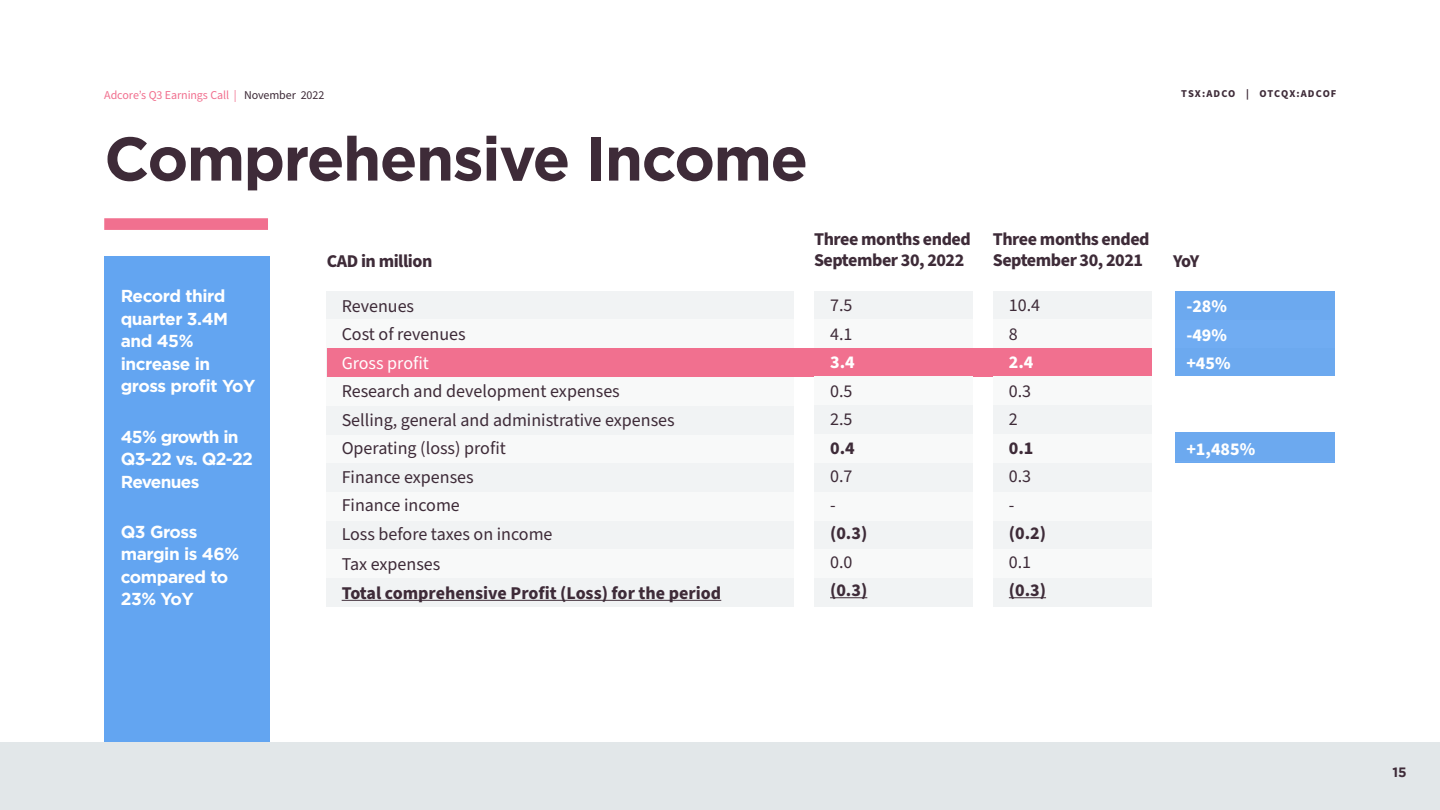
<style>
.page{position:relative;width:1440px;height:810px;background:#fff}
.page>*{position:absolute;margin:0;border:0;box-sizing:border-box;transform-origin:0 0}
.t1{font:700 61.5px "Homepage Baukasten";letter-spacing:-.025em;color:#3e2b38}
.t2{font:18px/28.5px "Source Sans Pro";color:#3e2b38}
.t3{font:700 18px/21.6px "Source Sans Pro";letter-spacing:-.025em;color:#3e2b38}
.t4{font:700 18px "Source Sans Pro";color:#3e2b38}
.t5{font:700 18px/28.5px "Source Sans Pro";color:#fff}
.t6{font:18px "Source Sans Pro";color:#fff}
.t7{font:700 17.25px/22.5px "Homepage Baukasten";letter-spacing:-.025em;color:#fff}
.t8{font:700 13.5px "Homepage Baukasten";color:#3e2b38}
.t9{font:12px "Source Sans Pro";letter-spacing:-.01em;color:#f1708f}
.t10{font:700 10.5px "Source Sans Pro";letter-spacing:.095em;color:#3e2b38}
.s1{color:#3e2b38}
</style>
<div class="page">
<div style="left:0;top:742px;width:1440px;height:68px;background:#e2e7e9"></div>
<div style="left:104px;top:218px;width:164px;height:12px;background:#f1708f"></div>
<div style="left:1175px;top:291px;width:160px;height:316px;background:#70acf2"></div>
<div style="left:327px;top:291px;width:467px;height:29px;background:#f1f3f4"></div>
<div style="left:327px;top:320px;width:467px;height:28px;background:#f8f9f9"></div>
<div style="left:327px;top:435px;width:467px;height:28px;background:#f8f9f9"></div>
<div style="left:327px;top:348px;width:467px;height:29px;background:#f1708f"></div>
<div style="left:327px;top:463px;width:467px;height:29px;background:#f1f3f4"></div>
<div style="left:327px;top:406px;width:467px;height:28px;background:#f1f3f4"></div>
<div style="left:327px;top:521px;width:467px;height:29px;background:#f1f3f4"></div>
<div style="left:327px;top:578px;width:467px;height:29px;background:#f1f3f4"></div>
<div style="left:327px;top:377px;width:467px;height:28px;background:#f8f9f9"></div>
<div style="left:327px;top:492px;width:467px;height:29px;background:#f8f9f9"></div>
<div style="left:327px;top:549px;width:467px;height:29px;background:#f8f9f9"></div>
<div style="left:814px;top:291px;width:159px;height:28px;background:#f1f3f4"></div>
<div style="left:993px;top:291px;width:159px;height:28px;background:#f1f3f4"></div>
<div style="left:1175px;top:291px;width:160px;height:28px;background:#6ca9ef"></div>
<div style="left:814px;top:319px;width:159px;height:29px;background:#f8f9f9"></div>
<div style="left:814px;top:435px;width:159px;height:28px;background:#f8f9f9"></div>
<div style="left:993px;top:319px;width:159px;height:29px;background:#f8f9f9"></div>
<div style="left:993px;top:435px;width:159px;height:28px;background:#f8f9f9"></div>
<div style="left:814px;top:348px;width:159px;height:29px;background:#f8f9f9"></div>
<div style="left:814px;top:463px;width:159px;height:29px;background:#f1f3f4"></div>
<div style="left:814px;top:406px;width:159px;height:28px;background:#f1f3f4"></div>
<div style="left:814px;top:521px;width:159px;height:28px;background:#f1f3f4"></div>
<div style="left:814px;top:578px;width:159px;height:29px;background:#f1f3f4"></div>
<div style="left:993px;top:348px;width:159px;height:29px;background:#f8f9f9"></div>
<div style="left:993px;top:463px;width:159px;height:29px;background:#f1f3f4"></div>
<div style="left:1175px;top:348px;width:160px;height:29px;background:#6ca9ef"></div>
<div style="left:993px;top:406px;width:159px;height:28px;background:#f1f3f4"></div>
<div style="left:993px;top:521px;width:159px;height:28px;background:#f1f3f4"></div>
<div style="left:327px;top:348px;width:825px;height:28px;background:#f1708f"></div>
<div style="left:993px;top:578px;width:159px;height:29px;background:#f1f3f4"></div>
<div style="left:1175px;top:462px;width:160px;height:28px;background:#fff"></div>
<div style="left:1175px;top:432px;width:160px;height:29px;background:#6ca9ef"></div>
<div style="left:814px;top:377px;width:159px;height:28px;background:#f8f9f9"></div>
<div style="left:814px;top:492px;width:159px;height:28px;background:#f8f9f9"></div>
<div style="left:814px;top:549px;width:159px;height:29px;background:#f8f9f9"></div>
<div style="left:993px;top:377px;width:159px;height:28px;background:#f8f9f9"></div>
<div style="left:993px;top:492px;width:159px;height:28px;background:#f8f9f9"></div>
<div style="left:993px;top:549px;width:159px;height:29px;background:#f8f9f9"></div>
<div style="left:1166px;top:464px;width:177px;height:155px;background:#fff"></div>
<div style="left:1166px;top:376px;width:177px;height:56px;background:#fff"></div>
<hr style="left:342px;top:600px;width:379px;height:1px;background:#3e2b38">
<hr style="left:830px;top:597px;width:37px;height:1px;background:#3e2b38">
<hr style="left:1009px;top:597px;width:37px;height:1px;background:#3e2b38">
<div style="left:104px;top:256px;width:166px;height:486px;background:#63a5f1"></div>
<p class="t9" style="left:104px;top:87px;width:222px">Adcore’s Q3 Earnings Call | <span class="s1">November 2022</span></p>
<h1 class="t1" style="left:104px;top:123px;width:705px">Comprehensive Income</h1>
<p class="t7" style="left:121px;top:285px;width:136px">Record third quarter 3.4M and 45% increase in gross profit YoY</p>
<p class="t7" style="left:121px;top:425px;width:134px">45% growth in<br>Q3-22 vs. Q2-22<br>Revenues</p>
<p class="t7" style="left:121px;top:520px;width:120px">Q3 Gross margin is 46% compared to<br>23% YoY</p>
<p class="t3" style="left:327px;top:250px;width:107px">CAD in million</p>
<p class="t2" style="left:342px;top:292px;width:126px">Revenues<br>Cost of revenues</p>
<p class="t6" style="left:342px;top:351px;width:89px">Gross profit</p>
<p class="t2" style="left:342px;top:377px;width:335px;line-height:28.7px">Research and development expenses<br>Selling, general and administrative expenses<br>Operating (loss) profit<br>Finance expenses<br>Finance income<br>Loss before taxes on income<br>Tax expenses</p>
<p class="t4" style="left:342px;top:581px;width:381px">Total comprehensive Profit (Loss) for the period</p>
<p class="t3" style="left:814px;top:229px;width:158px">Three months ended<br>September 30, 2022</p>
<p class="t3" style="left:993px;top:229px;width:158px">Three months ended<br>September 30, 2021</p>
<p class="t2" style="left:830px;top:292px;width:24px">7.5<br>4.1</p>
<p class="t5" style="left:830px;top:349px;width:26px">3.4</p>
<p class="t2" style="left:830px;top:377px;width:24px">0.5<br>2.5</p>
<p class="t3" style="left:830px;top:438px;width:26px">0.4</p>
<p class="t2" style="left:830px;top:463px;width:24px">0.7 -</p>
<p class="t3" style="left:830px;top:523px;width:39px">(0.3)</p>
<p class="t2" style="left:830px;top:548px;width:24px">0.0</p>
<p class="t3" style="left:830px;top:580px;width:39px">(0.3)</p>
<p class="t2" style="left:1009px;top:292px;width:33px">10.4<br>8</p>
<p class="t5" style="left:1009px;top:349px;width:26px">2.4</p>
<p class="t2" style="left:1009px;top:377px;width:24px">0.3<br>2</p>
<p class="t3" style="left:1009px;top:438px;width:26px">0.1</p>
<p class="t2" style="left:1009px;top:463px;width:24px">0.3 -</p>
<p class="t3" style="left:1009px;top:523px;width:39px">(0.2)</p>
<p class="t2" style="left:1009px;top:548px;width:24px">0.1</p>
<p class="t3" style="left:1009px;top:580px;width:39px">(0.3)</p>
<p class="t10" style="left:1181px;top:87px;width:157px">TSX:ADCO | OTCQX:ADCOF</p>
<p class="t3" style="left:1173px;top:250px;width:28px">YoY</p>
<p class="t5" style="left:1186px;top:292px;width:46px">-28% -49% +45%</p>
<p class="t5" style="left:1186px;top:435px;width:70px">+1,485%</p>
<p class="t8" style="left:1392px;top:765px;width:16px">15</p>
</div>
